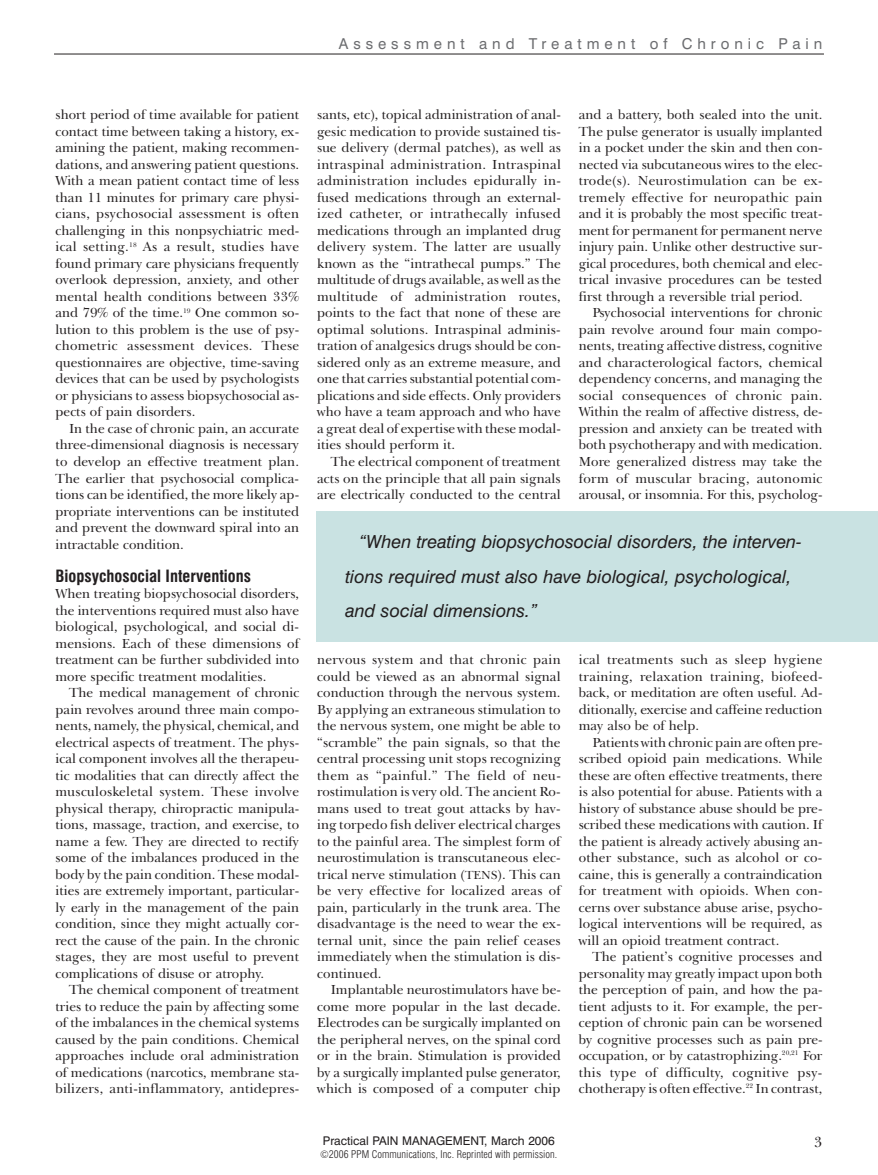
<style>
.page{position:relative;width:878px;height:1175px;background:#fff}
.page>*{position:absolute;margin:0;border:0;box-sizing:border-box;transform-origin:0 0}
.t1{font:italic 18px/34.5px "Swiss 721 BT";color:#231f20}
.t2{font:700 condensed 16.5px "Swiss 721 BT";color:#231f20}
.t3{font:15px "Swiss 721 BT";letter-spacing:.33em;color:#6c6d70}
.t4{font:15px "New Baskerville IT Cby BT";color:#231f20}
.t5{font:13.5px/16.5px "New Baskerville IT Cby BT";color:#231f20;text-align:justify}
.t6{font:12px "Swiss 721 BT";color:#231f20}
.t7{font:300 condensed 10.5px "Swiss 721 BT";color:#231f20}
.s1{font-size:12px}
</style>
<div class="page">
<hr style="left:54px;top:54px;width:770px;height:1px;background:#231f20">
<div style="left:316px;top:512px;width:562px;height:130px;background:#c9e2e2"></div>
<p class="t3" style="left:339px;top:38px;width:485px">Assessment and Treatment of Chronic Pain</p>
<p class="t5" style="left:55px;top:108px;width:245px">short period of time available for patient contact time between taking a history, ex&shy;amining the patient, making recommen&shy;dations, and answering patient questions.<br>With a mean patient contact time of less than 11 minutes for primary care physi&shy;cians, psychosocial assessment is often challenging in this nonpsychiatric med&shy;ical setting.<sup>18</sup> As a result, studies have found primary care physicians frequently overlook depression, anxiety, and other mental health conditions between 33% and 79% of the time.<sup>19</sup> One common so&shy;lution to this problem is the use of psy&shy;chometric assessment devices. These questionnaires are objective, time-saving devices that can be used by psychologists or physicians to assess biopsychosocial as&shy;pects of pain disorders.</p>
<p class="t5" style="left:56px;top:422px;width:245px;text-indent:14px">In the case of chronic pain, an accurate three-dimensional diagnosis is necessary to develop an effective treatment plan.<br>The earlier that psychosocial complica&shy;tions can be identified, the more likely ap&shy;propriate interventions can be instituted and prevent the downward spiral into an intractable condition.</p>
<p class="t2" style="left:56px;top:569px;width:197px">Biopsychosocial Interventions</p>
<p class="t5" style="left:56px;top:587px;width:245px">When treating biopsychosocial disorders, the interventions required must also have biological, psychological, and social di&shy;mensions. Each of these dimensions of treatment can be further subdivided into more specific treatment modalities.</p>
<p class="t5" style="left:56px;top:686px;width:245px;text-indent:14px">The medical management of chronic pain revolves around three main compo&shy;nents, namely, the physical, chemical, and electrical aspects of treatment. The phys&shy;ical component involves all the therapeu&shy;tic modalities that can directly affect the musculoskeletal system. These involve physical therapy, chiropractic manipula&shy;tions, massage, traction, and exercise, to name a few. They are directed to rectify some of the imbalances produced in the body by the pain condition. These modal&shy;ities are extremely important, particular&shy;ly early in the management of the pain condition, since they might actually cor&shy;rect the cause of the pain. In the chronic stages, they are most useful to prevent complications of disuse or atrophy.</p>
<p class="t5" style="left:56px;top:983px;width:245px;text-indent:14px">The chemical component of treatment tries to reduce the pain by affecting some of the imbalances in the chemical systems caused by the pain conditions. Chemical approaches include oral administration of medications (narcotics, membrane sta&shy;bilizers, anti-inflammatory, antidepres-</p>
<p class="t5" style="left:317px;top:108px;width:245px">sants, etc), topical administration of anal&shy;gesic medication to provide sustained tis&shy;sue delivery (dermal patches), as well as intraspinal administration. Intraspinal administration includes epidurally in&shy;fused medications through an external&shy;ized catheter, or intrathecally infused medications through an implanted drug delivery system. The latter are usually known as the “intrathecal pumps.” The multitude of drugs available, as well as the multitude of administration routes, points to the fact that none of these are optimal solutions. Intraspinal adminis&shy;tration of analgesics drugs should be con&shy;sidered only as an extreme measure, and one that carries substantial potential com&shy;plications and side effects. Only providers who have a team approach and who have a great deal of expertise with these modal&shy;ities should perform it.</p>
<p class="t5" style="left:317px;top:455px;width:245px;text-indent:14px">The electrical component of treatment acts on the principle that all pain signals are electrically conducted to the central</p>
<p class="t5" style="left:579px;top:108px;width:245px">and a battery, both sealed into the unit.<br>The pulse generator is usually implanted in a pocket under the skin and then con&shy;nected via subcutaneous wires to the elec&shy;trode(s). Neurostimulation can be ex&shy;tremely effective for neuropathic pain and it is probably the most specific treat&shy;ment for permanent for permanent nerve injury pain. Unlike other destructive sur&shy;gical procedures, both chemical and elec&shy;trical invasive procedures can be tested first through a reversible trial period.</p>
<p class="t5" style="left:579px;top:306px;width:245px;text-indent:14px">Psychosocial interventions for chronic pain revolve around four main compo&shy;nents, treating affective distress, cognitive and characterological factors, chemical dependency concerns, and managing the social consequences of chronic pain.<br>Within the realm of affective distress, de&shy;pression and anxiety can be treated with both psychotherapy and with medication.<br>More generalized distress may take the form of muscular bracing, autonomic arousal, or insomnia. For this, psycholog-</p>
<h1 class="t1" style="left:345px;top:526px;width:458px;text-indent:14px">“When treating biopsychosocial disorders, the interven&shy;tions required must also have biological, psychological, and social dimensions.”</h1>
<p class="t5" style="left:317px;top:653px;width:245px">nervous system and that chronic pain could be viewed as an abnormal signal conduction through the nervous system.<br>By applying an extraneous stimulation to the nervous system, one might be able to “scramble” the pain signals, so that the central processing unit stops recognizing them as “painful.” The field of neu&shy;rostimulation is very old. The ancient Ro&shy;mans used to treat gout attacks by hav&shy;ing torpedo fish deliver electrical charges to the painful area. The simplest form of neurostimulation is transcutaneous elec&shy;trical nerve stimulation (<span class="s1">TENS</span>). This can be very effective for localized areas of pain, particularly in the trunk area. The disadvantage is the need to wear the ex&shy;ternal unit, since the pain relief ceases immediately when the stimulation is dis&shy;continued.</p>
<p class="t5" style="left:317px;top:983px;width:245px;text-indent:14px">Implantable neurostimulators have be&shy;come more popular in the last decade.<br>Electrodes can be surgically implanted on the peripheral nerves, on the spinal cord or in the brain. Stimulation is provided by a surgically implanted pulse generator, which is composed of a computer chip</p>
<p class="t5" style="left:579px;top:653px;width:245px">ical treatments such as sleep hygiene training, relaxation training, biofeed&shy;back, or meditation are often useful. Ad&shy;ditionally, exercise and caffeine reduction may also be of help.</p>
<p class="t5" style="left:579px;top:735px;width:245px;text-indent:14px">Patients with chronic pain are often pre&shy;scribed opioid pain medications. While these are often effective treatments, there is also potential for abuse. Patients with a history of substance abuse should be pre&shy;scribed these medications with caution. If the patient is already actively abusing an&shy;other substance, such as alcohol or co&shy;caine, this is generally a contraindication for treatment with opioids. When con&shy;cerns over substance abuse arise, psycho&shy;logical interventions will be required, as will an opioid treatment contract.</p>
<p class="t5" style="left:578px;top:950px;width:245px;text-indent:14px">The patient’s cognitive processes and personality may greatly impact upon both the perception of pain, and how the pa&shy;tient adjusts to it. For example, the per&shy;ception of chronic pain can be worsened by cognitive processes such as pain pre&shy;occupation, or by catastrophizing.<sup>20,21</sup> For this type of difficulty, cognitive psy&shy;chotherapy is often effective.<sup>22</sup> In contrast,</p>
<p class="t6" style="left:323px;top:1136px;width:233px">Practical PAIN MANAGEMENT, March 2006</p>
<p class="t4" style="left:814px;top:1136px;width:10px">3</p>
<p class="t7" style="left:320px;top:1150px;width:238px">©2006 PPM Communications, Inc. Reprinted with permission.</p>
</div>
